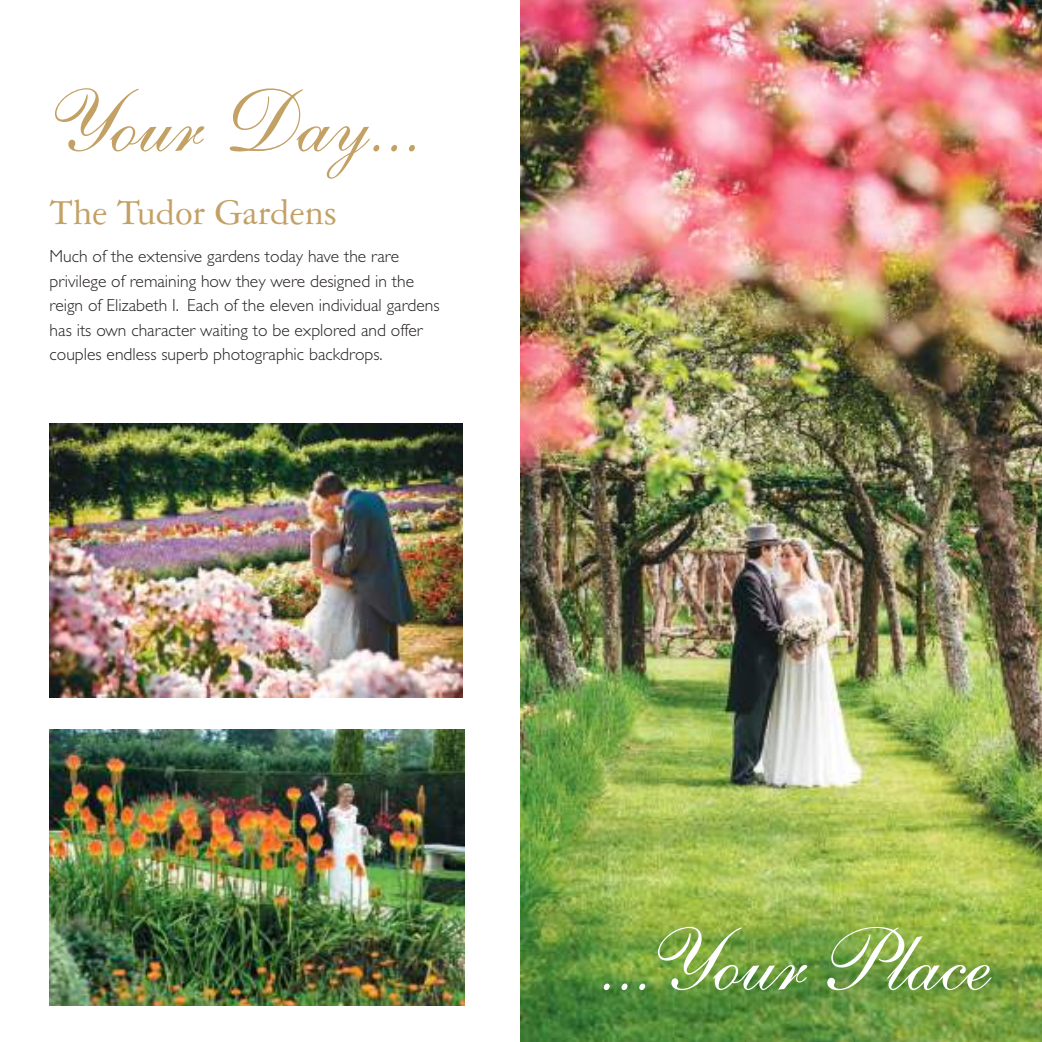
<style>
.page{position:relative;width:1042px;height:1042px;background:#fff}
.page>*{position:absolute;margin:0;border:0;box-sizing:border-box;transform-origin:0 0}
.t1{font:87.5px "Shelley Andante BT";color:#fff}
.t2{font:87.5px "Shelley Andante BT";color:#c3a165}
.t3{font:38.5px "Garamond Three";color:#c3a165}
.t4{font:300 17.5px/24.5px "Gill Sans";color:#241f1f}
</style>
<div class="page">
<img style="left:521px;top:0;width:521px;height:1042px">
<img style="left:50px;top:423px;width:412px;height:274px">
<img style="left:50px;top:729px;width:414px;height:276px">
<h1 class="t2" style="left:50px;top:89px;width:374px">Your Day...</h1>
<h2 class="t3" style="left:50px;top:200px;width:289px">The Tudor Gardens</h2>
<p class="t4" style="left:50px;top:244px;width:391px">Much of the extensive gardens today have the rare privilege of remaining how they were designed in the reign of Elizabeth I. Each of the eleven individual gardens has its own character waiting to be explored and offer couples endless superb photographic backdrops.</p>
<h1 class="t1" style="left:599px;top:928px;width:393px">...Your Place</h1>
</div>
